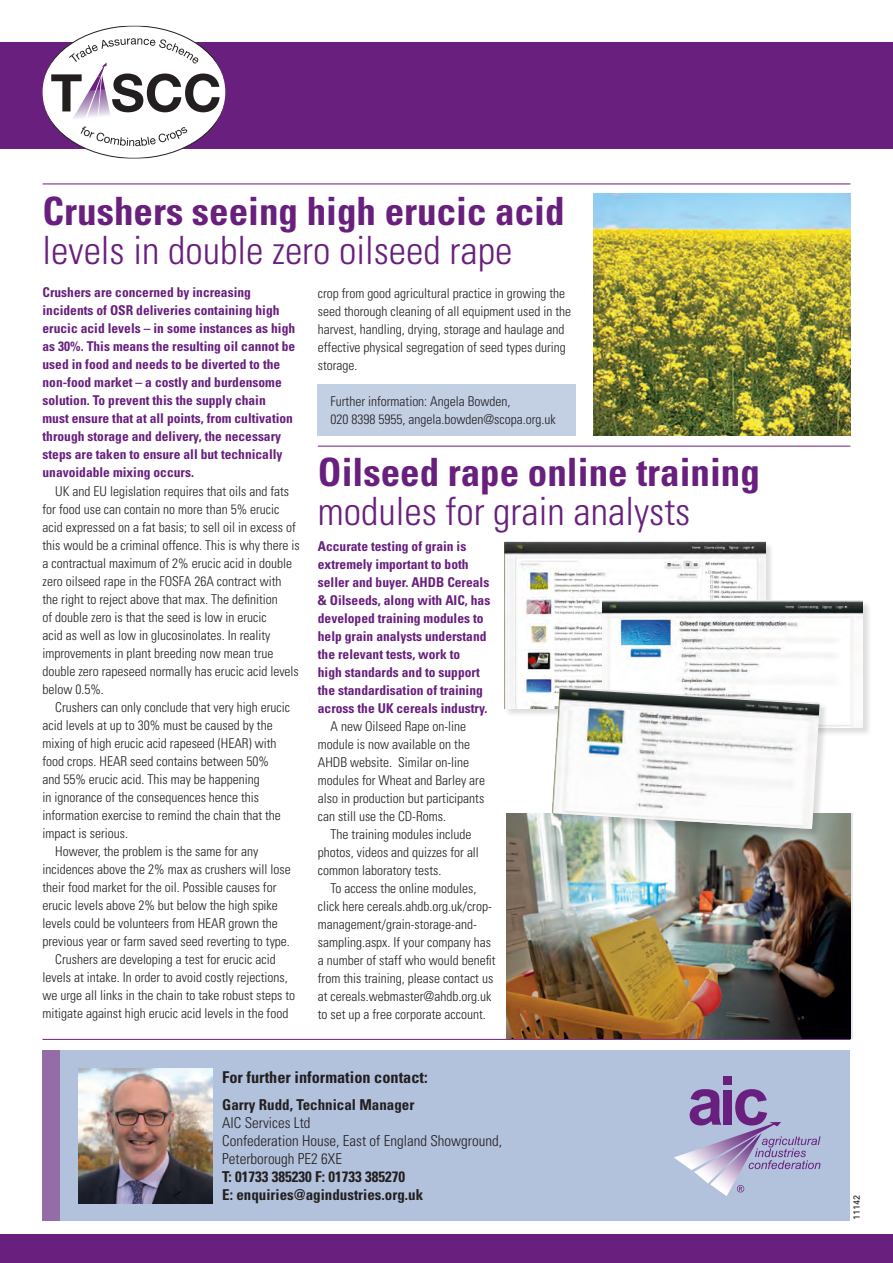
<style>
.page{position:relative;width:893px;height:1263px;background:#fff}
.page>*{position:absolute;margin:0;border:0;box-sizing:border-box;transform-origin:0 0}
.t1{font:300 condensed 39px/39px "Univers";color:#681f7d}
.t2{font:700 condensed 39px/39px "Univers";color:#681f7d}
.t3{font:700 condensed 16.35px "Univers";color:#231f20}
.t4{font:700 condensed 15px "Univers";color:#231f20}
.t5{font:300 condensed 15px "Univers";color:#231f20}
.t6{font:300 condensed 13.5px/18px "Univers";color:#231f20}
.t7{font:700 condensed 13.5px/18px "Univers";color:#681f7d}
.t8{font:9px "Univers";color:#231f20}
.s1{font-weight:700}
.s2{font-weight:300}
</style>
<div class="page">
<div style="left:317px;top:385px;width:258px;height:51px;background:#c3cfe3"></div>
<div style="left:43px;top:1050px;width:807px;height:170px;background:#b2c1dc"></div>
<div style="left:0;top:43px;width:893px;height:106px;background:#681f7d"></div>
<svg style="left:43px;top:26px;width:182px;height:133px"></svg>
<div style="left:0;top:1234px;width:893px;height:29px;background:#681f7d"></div>
<img style="left:674px;top:1122px;width:107px;height:48px">
<img style="left:694px;top:1135px;width:16px;height:48px">
<img style="left:710px;top:1133px;width:52px;height:63px">
<svg style="left:749px;top:1136px;width:71px;height:33px"></svg>
<svg style="left:690px;top:1089px;width:31px;height:36px"></svg>
<div style="left:723px;top:1077px;width:9px;height:8px;background:#681f7d"></div>
<div style="left:723px;top:1090px;width:9px;height:35px;background:#681f7d"></div>
<svg style="left:735px;top:1089px;width:32px;height:36px"></svg>
<svg style="left:737px;top:1185px;width:7px;height:7px"></svg>
<img style="left:78px;top:1068px;width:135px;height:136px">
<hr style="left:43px;top:1039px;width:807px;height:1px;background:#681f7d">
<div style="left:43px;top:1050px;width:17px;height:170px;background:#946da6"></div>
<hr style="left:43px;top:184px;width:807px;height:1px;background:#681f7d">
<hr style="left:318px;top:446px;width:532px;height:1px;background:#681f7d">
<img style="left:593px;top:193px;width:257px;height:243px">
<div style="left:505px;top:541px;width:270px;height:176px;background:#231f20;opacity:.15"></div>
<img style="left:505px;top:543px;width:260px;height:165px">
<div style="left:602px;top:600px;width:270px;height:136px;background:#231f20;opacity:.15"></div>
<img style="left:603px;top:602px;width:259px;height:125px">
<img style="left:506px;top:813px;width:344px;height:226px">
<div style="left:552px;top:687px;width:277px;height:151px;background:#231f20;opacity:.15"></div>
<img style="left:552px;top:689px;width:267px;height:140px">
<p class="t1" style="left:43px;top:192px;width:524px"><span class="s1">Crushers seeing high erucic acid </span>levels in double zero oilseed rape</p>
<p class="t7" style="left:43px;top:283px;width:254px">Crushers are concerned by increasing incidents of OSR deliveries containing high erucic acid levels – in some instances as high as 30%. This means the resulting oil cannot be used in food and needs to be diverted to the non-food market – a costly and burdensome solution. To prevent this the supply chain must ensure that at all points, from cultivation through storage and delivery, the necessary steps are taken to ensure all but technically unavoidable mixing occurs.</p>
<p class="t6" style="left:43px;top:482px;width:259px;text-indent:13px">UK and EU legislation requires that oils and fats for food use can contain no more than 5% erucic acid expressed on a fat basis; to sell oil in excess of this would be a criminal offence. This is why there is a contractual maximum of 2% erucic acid in double zero oilseed rape in the FOSFA 26A contract with the right to reject above that max. The definition<br>of double zero is that the seed is low in erucic<br>acid as well as low in glucosinolates. In reality improvements in plant breeding now mean true double zero rapeseed normally has erucic acid levels below 0.5%.</p>
<p class="t6" style="left:43px;top:698px;width:249px;text-indent:13px">Crushers can only conclude that very high erucic acid levels at up to 30% must be caused by the mixing of high erucic acid rapeseed (HEAR) with food crops. HEAR seed contains between 50% and 55% erucic acid. This may be happening<br>in ignorance of the consequences hence this information exercise to remind the chain that the impact is serious.</p>
<p class="t6" style="left:43px;top:842px;width:250px;text-indent:13px">However, the problem is the same for any incidences above the 2% max as crushers will lose their food market for the oil. Possible causes for erucic levels above 2% but below the high spike levels could be volunteers from HEAR grown the previous year or farm saved seed reverting to type.</p>
<p class="t6" style="left:43px;top:950px;width:254px;text-align:center">Crushers are developing a test for erucic acid<br>levels at intake. In order to avoid costly rejections, we urge all links in the chain to take robust steps to mitigate against high erucic acid levels in the food</p>
<p class="t6" style="left:318px;top:284px;width:255px">crop from good agricultural practice in growing the seed thorough cleaning of all equipment used in the harvest, handling, drying, storage and haulage and effective physical segregation of seed types during storage.</p>
<p class="t6" style="left:331px;top:392px;width:227px">Further information: Angela Bowden,<br>020 8398 5955, angela.bowden@scopa.org.uk</p>
<p class="t2" style="left:318px;top:452px;width:443px">Oilseed rape online training <span class="s2">modules for grain analysts</span></p>
<p class="t7" style="left:318px;top:537px;width:174px">Accurate testing of grain is extremely important to both seller and buyer. AHDB Cereals &amp; Oilseeds, along with AIC, has developed training modules to help grain analysts understand the relevant tests, work to<br>high standards and to support the standardisation of training across the UK cereals industry.</p>
<p class="t6" style="left:318px;top:717px;width:169px;text-indent:13px">A new Oilseed Rape on-line module is now available on the<br>AHDB website. Similar on-line modules for Wheat and Barley are also in production but participants can still use the CD-Roms.</p>
<p class="t6" style="left:318px;top:825px;width:163px;text-indent:13px">The training modules include photos, videos and quizzes for all common laboratory tests.</p>
<p class="t6" style="left:318px;top:879px;width:179px;text-indent:13px">To access the online modules, click here cereals.ahdb.org.uk/crop&shy;management/grain-storage-and&shy;sampling.aspx. If your company has a number of staff who would benefit from this training, please contact us at cereals.webmaster@ahdb.org.uk to set up a free corporate account.</p>
<p class="t3" style="left:222px;top:1067px;width:207px">For further information contact:</p>
<p class="t4" style="left:222px;top:1095px;width:194px">Garry Rudd, Technical Manager</p>
<p class="t5" style="left:222px;top:1113px;width:90px">AIC Services Ltd</p>
<p class="t5" style="left:222px;top:1131px;width:281px">Confederation House, East of England Showground,</p>
<p class="t5" style="left:222px;top:1149px;width:121px">Peterborough PE2 6XE</p>
<p class="t4" style="left:222px;top:1167px;width:184px">T: 01733 385230 F: 01733 385270</p>
<p class="t4" style="left:222px;top:1185px;width:203px">E: enquiries@agindustries.org.uk</p>
<p class="t8" style="left:851px;top:1220px;width:27px;rotate:-90deg">11142</p>
</div>
